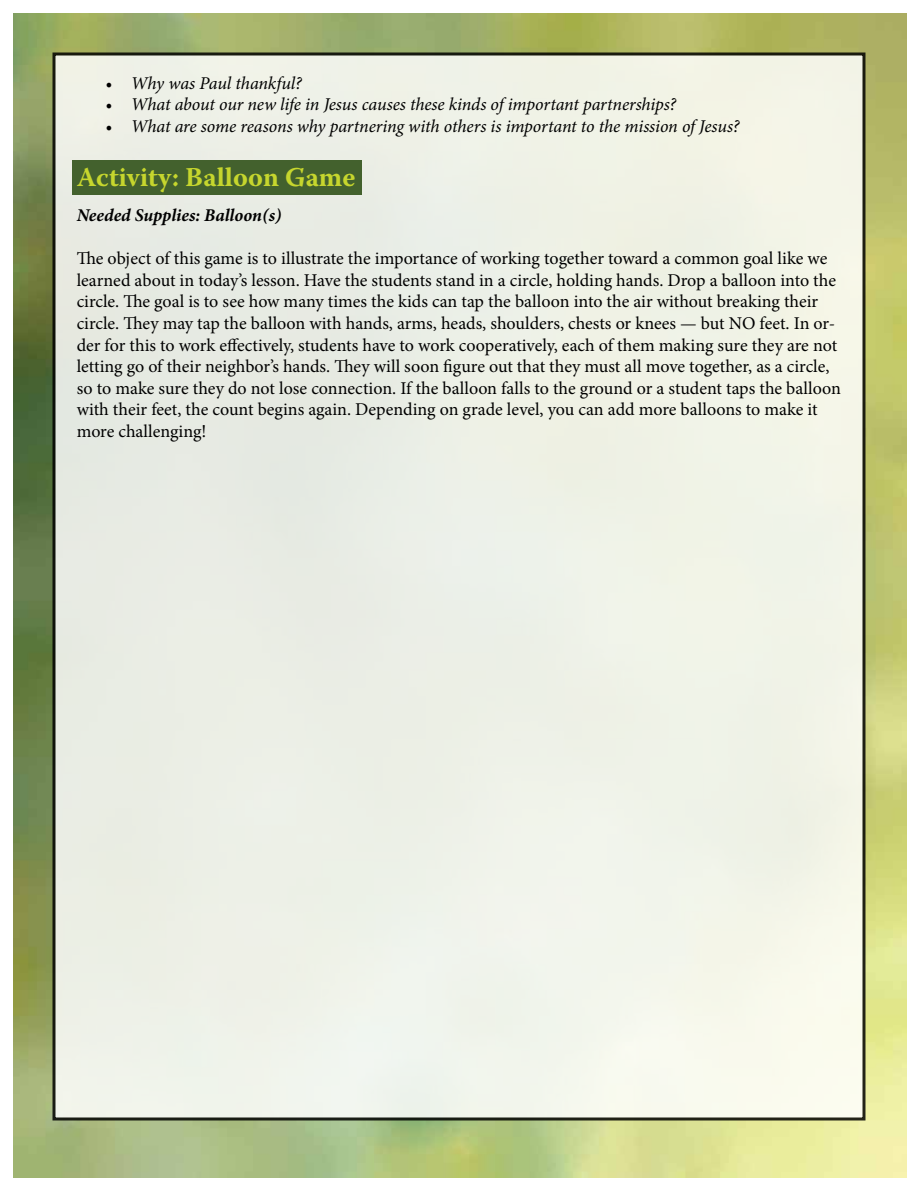
<style>
.page{position:relative;width:918px;height:1188px;background:#fff}
.page>*{position:absolute;margin:0;border:0;box-sizing:border-box;transform-origin:0 0}
.t1{font:700 27px "Warnock Pro";color:#c6d62d}
.t2{font:18px/21.6px "Minion Pro";color:#000}
.t3{font:italic 18px "Minion Pro";letter-spacing:-.01em;color:#000}
.t4{font:italic 700 18px "Minion Pro";color:#000}
</style>
<div class="page">
<img style="left:14px;top:13px;width:892px;height:1165px">
<div style="left:54px;top:54px;width:810px;height:1065px;background:#eef1e7"></div>
<div style="left:72px;top:160px;width:290px;height:34px;background:#43612d"></div>
<p class="t3" style="left:106px;top:71px;width:198px">• Why was Paul thankful?</p>
<p class="t3" style="left:106px;top:92px;width:572px">• What about our new life in Jesus causes these kinds of important partnerships?</p>
<p class="t3" style="left:106px;top:114px;width:636px">• What are some reasons why partnering with others is important to the mission of Jesus?</p>
<h1 class="t1" style="left:77px;top:161px;width:280px">Activity: Balloon Game</h1>
<p class="t4" style="left:77px;top:202px;width:206px">Needed Supplies: Balloon(s)</p>
<p class="t2" style="left:77px;top:248px;width:766px">The object of this game is to illustrate the importance of working together toward a common goal like we learned about in today’s lesson. Have the students stand in a circle, holding hands. Drop a balloon into the circle. The goal is to see how many times the kids can tap the balloon into the air without breaking their circle. They may tap the balloon with hands, arms, heads, shoulders, chests or knees — but NO feet. In or&shy;der for this to work effectively, students have to work cooperatively, each of them making sure they are not letting go of their neighbor’s hands. They will soon figure out that they must all move together, as a circle, so to make sure they do not lose connection. If the balloon falls to the ground or a student taps the balloon with their feet, the count begins again. Depending on grade level, you can add more balloons to make it more challenging!</p>
</div>
